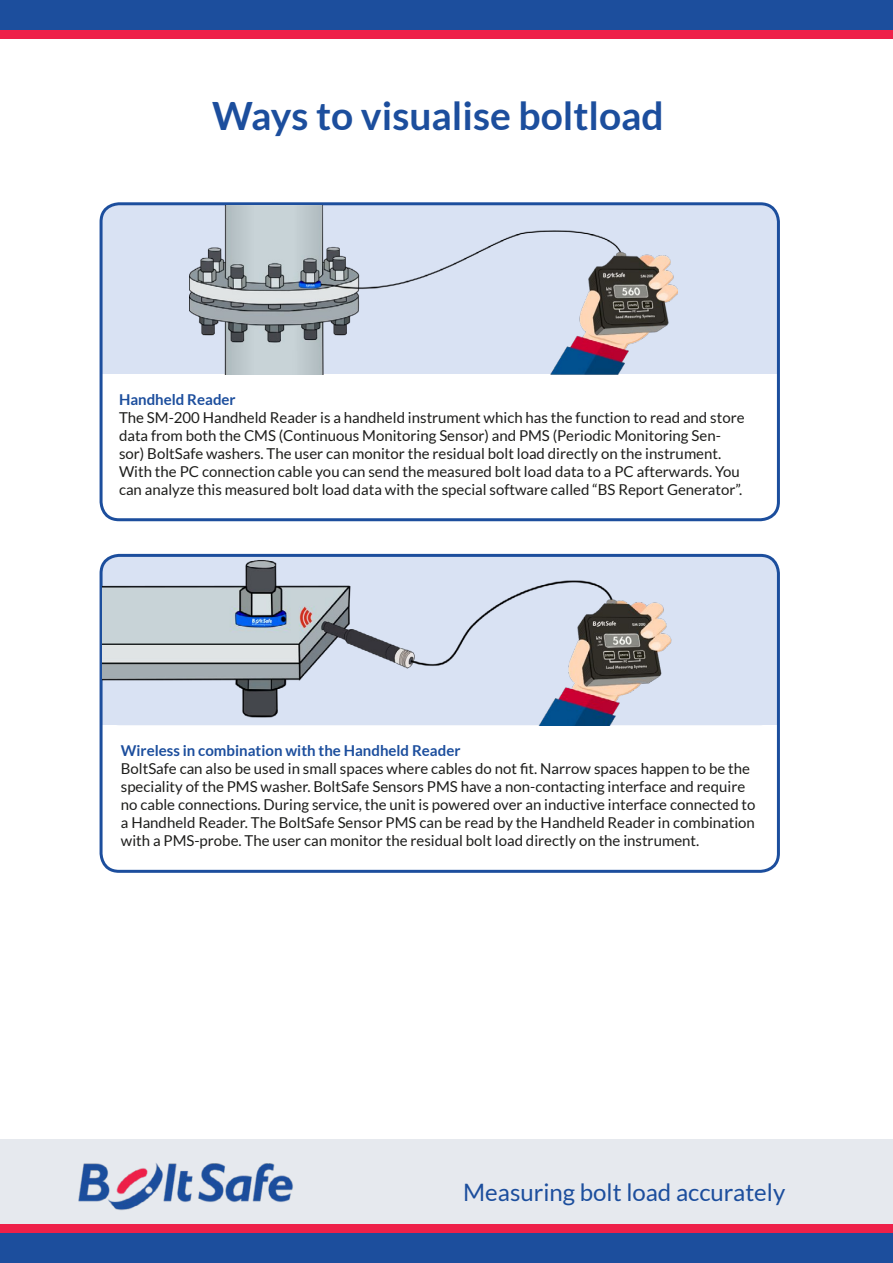
<style>
.page{position:relative;width:893px;height:1263px;background:#fff}
.page>*{position:absolute;margin:0;border:0;box-sizing:border-box;transform-origin:0 0}
.t1{font:700 39px "Lato";color:#1c4e9d}
.t2{font:24px "Lato";color:#1c4e9d}
.t3{font:15px/18px "Lato";color:#1d1d1b}
.t4{font:700 15px "Lato";color:#1c4e9d}
</style>
<div class="page">
<div style="left:101px;top:205px;width:678px;height:169px;background:#d9e2f3;border-radius:18px"></div>
<div style="left:0;top:0;width:893px;height:30px;background:#1c4e9d"></div>
<div style="left:0;top:30px;width:893px;height:8px;background:#ee2049"></div>
<div style="left:0;top:1140px;width:893px;height:85px;background:#e6e9ee"></div>
<div style="left:0;top:1233px;width:893px;height:30px;background:#1c4e9d"></div>
<div style="left:0;top:1225px;width:893px;height:8px;background:#ee2049"></div>
<img style="left:78px;top:1163px;width:215px;height:48px">
<div style="left:100px;top:202px;width:680px;height:319px;border:3px solid #1c4e9d;border-radius:18px"></div>
<div style="left:100px;top:554px;width:680px;height:319px;border:3px solid #1c4e9d;border-radius:18px"></div>
<img style="left:189px;top:205px;width:488px;height:170px">
<img style="left:102px;top:555px;width:675px;height:170px">
<h1 class="t1" style="left:212px;top:94px;width:453px">Ways to visualise boltload</h1>
<p class="t4" style="left:119px;top:391px;width:118px">Handheld Reader</p>
<p class="t3" style="left:119px;top:408px;width:627px">The SM-200 Handheld Reader is a handheld instrument which has the function to read and store data from both the CMS (Continuous Monitoring Sensor) and PMS (Periodic Monitoring Sen&shy;sor) BoltSafe washers. The user can monitor the residual bolt load directly on the instrument.<br>With the PC connection cable you can send the measured bolt load data to a PC afterwards. You can analyze this measured bolt load data with the special software called “BS Report Generator”.</p>
<p class="t4" style="left:121px;top:742px;width:341px">Wireless in combination with the Handheld Reader</p>
<p class="t3" style="left:121px;top:760px;width:636px">BoltSafe can also be used in small spaces where cables do not fit. Narrow spaces happen to be the speciality of the PMS washer. BoltSafe Sensors PMS have a non-contacting interface and require no cable connections. During service, the unit is powered over an inductive interface connected to a Handheld Reader. The BoltSafe Sensor PMS can be read by the Handheld Reader in combination with a PMS-probe. The user can monitor the residual bolt load directly on the instrument.</p>
<h2 class="t2" style="left:463px;top:1179px;width:324px">Measuring bolt load accurately</h2>
</div>
